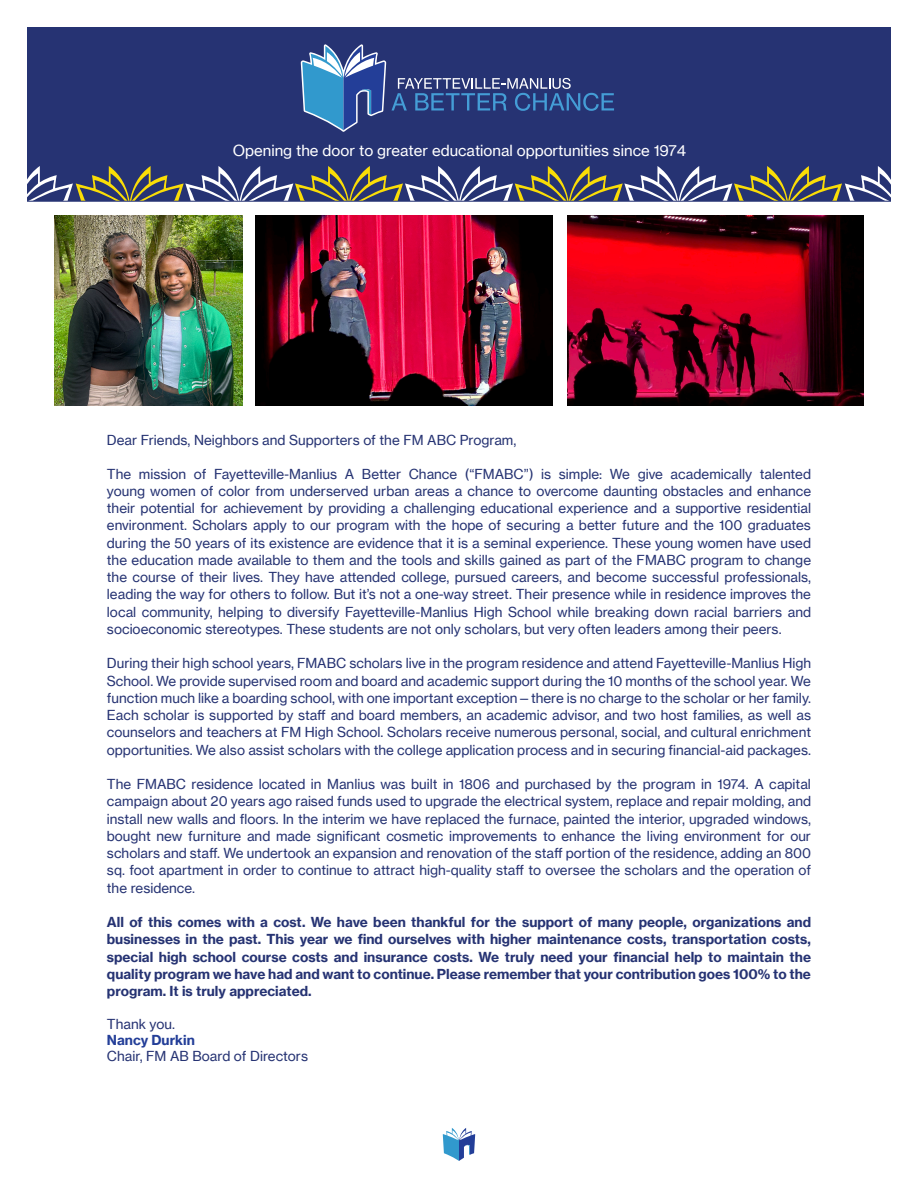
<style>
.page{position:relative;width:918px;height:1188px;background:#fff}
.page>*{position:absolute;margin:0;border:0;box-sizing:border-box;transform-origin:0 0}
.t1{font:15px "N Haas Grotesk TX Pro 55 Rg";color:#fff}
.Paragraph_Style_1{font:13.5px/17.2px "N Haas Grotesk TX Pro 55 Rg";color:#263373;text-align:justify}
.Paragraph_Style_1-2{font:13.5px/17.2px "N Haas Grotesk TX Pro 75 Bd";color:#263373;text-align:justify}
.Paragraph_Style_1-3{font:13.5px "N Haas Grotesk TX Pro 75 Bd";color:#233e98}
</style>
<div class="page">
<svg style="left:443px;top:1128px;width:32px;height:33px"></svg>
<img style="left:567px;top:216px;width:297px;height:189px">
<img style="left:256px;top:216px;width:296px;height:189px">
<img style="left:54px;top:216px;width:188px;height:189px">
<div style="left:27px;top:27px;width:864px;height:96px;background:#263373"></div>
<div style="left:27px;top:123px;width:864px;height:79px;background:#263373"></div>
<svg style="left:301px;top:44px;width:313px;height:88px"></svg>
<svg style="left:27px;top:166px;width:864px;height:35px;background:#545b75"></svg>
<p class="t1" style="left:233px;top:141px;width:455px">Opening the door to greater educational opportunities since 1974</p>
<p class="Paragraph_Style_1" style="left:107px;top:432px;width:411px">Dear Friends, Neighbors and Supporters of the FM ABC Program,</p>
<p class="Paragraph_Style_1" style="left:107px;top:465px;width:706px">The mission of Fayetteville-Manlius A Better Chance (“FMABC”) is simple: We give academically talented young women of color from underserved urban areas a chance to overcome daunting obstacles and enhance their potential for achievement by providing a challenging educational experience and a supportive residential environment. Scholars apply to our program with the hope of securing a better future and the 100 graduates during the 50 years of its existence are evidence that it is a seminal experience. These young women have used the education made available to them and the tools and skills gained as part of the FMABC program to change the course of their lives. They have attended college, pursued careers, and become successful professionals, leading the way for others to follow. But it’s not a one-way street. Their presence while in residence improves the local community, helping to diversify Fayetteville-Manlius High School while breaking down racial barriers and socioeconomic stereotypes. These students are not only scholars, but very often leaders among their peers.</p>
<p class="Paragraph_Style_1" style="left:107px;top:655px;width:706px">During their high school years, FMABC scholars live in the program residence and attend Fayetteville-Manlius High School. We provide supervised room and board and academic support during the 10 months of the school year. We function much like a boarding school, with one important exception—there is no charge to the scholar or her family.<br>Each scholar is supported by staff and board members, an academic advisor, and two host families, as well as counselors and teachers at FM High School. Scholars receive numerous personal, social, and cultural enrichment opportunities. We also assist scholars with the college application process and in securing financial-aid packages.</p>
<p class="Paragraph_Style_1" style="left:107px;top:776px;width:706px">The FMABC residence located in Manlius was built in 1806 and purchased by the program in 1974. A capital campaign about 20 years ago raised funds used to upgrade the electrical system, replace and repair molding, and install new walls and floors. In the interim we have replaced the furnace, painted the interior, upgraded windows, bought new furniture and made significant cosmetic improvements to enhance the living environment for our scholars and staff. We undertook an expansion and renovation of the staff portion of the residence, adding an 800 sq. foot apartment in order to continue to attract high-quality staff to oversee the scholars and the operation of the residence.</p>
<p class="Paragraph_Style_1-2" style="left:107px;top:914px;width:706px">All of this comes with a cost. We have been thankful for the support of many people, organizations and businesses in the past. This year we find ourselves with higher maintenance costs, transportation costs, special high school course costs and insurance costs. We truly need your financial help to maintain the quality program we have had and want to continue. Please remember that your contribution goes 100% to the program. It is truly appreciated.</p>
<p class="Paragraph_Style_1" style="left:107px;top:1015px;width:70px">Thank you.</p>
<p class="Paragraph_Style_1-3" style="left:107px;top:1031px;width:89px">Nancy Durkin</p>
<p class="Paragraph_Style_1" style="left:107px;top:1047px;width:203px">Chair, FM AB Board of Directors</p>
</div>
